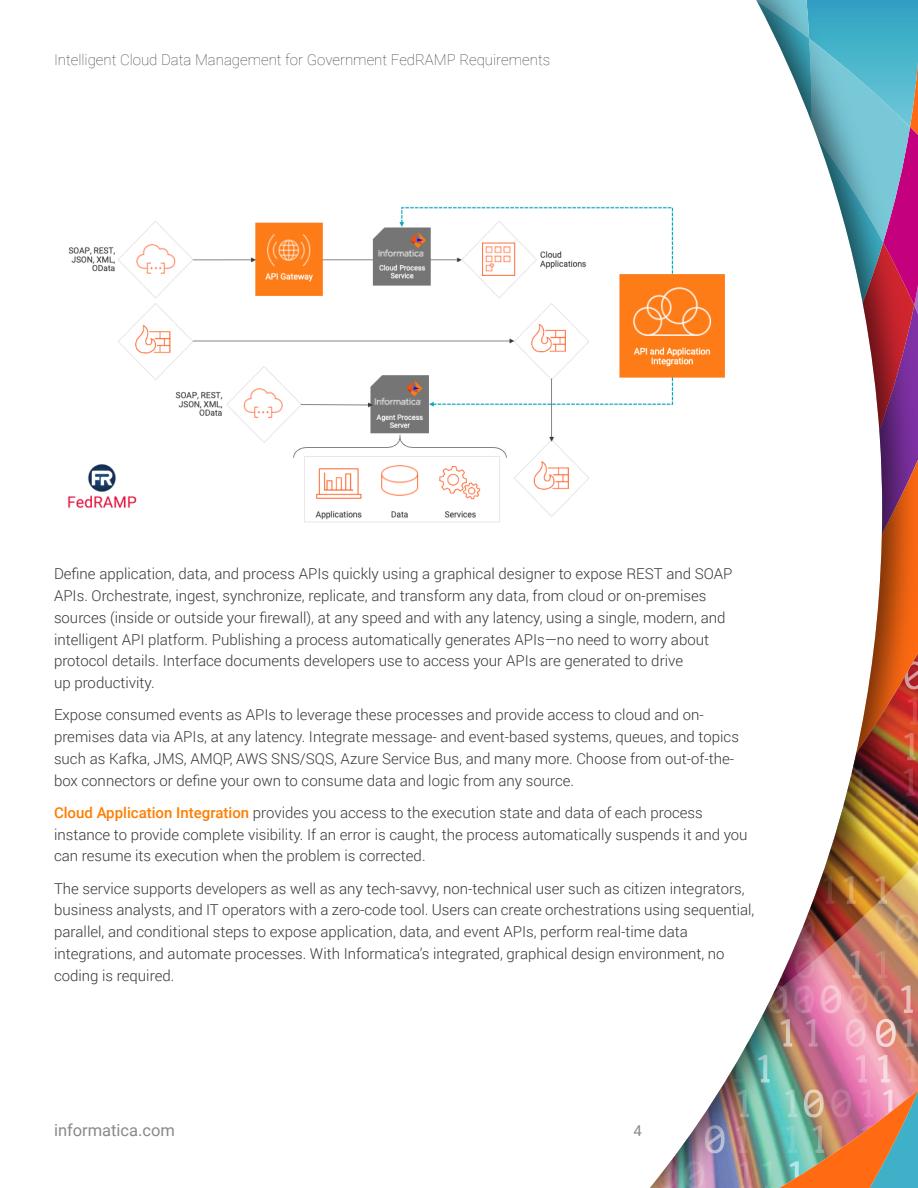
<style>
.page{position:relative;width:918px;height:1188px;background:#fff}
.page>*{position:absolute;margin:0;border:0;box-sizing:border-box;transform-origin:0 0}
.t1{font:16.5px "Roboto";color:#878a8c}
.t2{font:300 15px/21.8px "Roboto";color:#373737}
.t3{font:100 15px "Roboto";color:#373737}
.t4{font:15px "Roboto";color:#878a8c}
.s1{font-weight:500;color:#ff7d00}
</style>
<div class="page">
<img style="left:879px;top:0;width:39px;height:1188px">
<img style="left:650px;top:0;width:229px;height:1188px">
<img style="left:68px;top:194px;width:671px;height:340px">
<p class="t3" style="left:54px;top:49px;width:498px">Intelligent Cloud Data Management for Government FedRAMP Requirements</p>
<p class="t2" style="left:54px;top:563px;width:680px">Define application, data, and process APIs quickly using a graphical designer to expose REST and SOAP APIs. Orchestrate, ingest, synchronize, replicate, and transform any data, from cloud or on-premises sources (inside or outside your firewall), at any speed and with any latency, using a single, modern, and intelligent API platform. Publishing a process automatically generates APIs—no need to worry about protocol details. Interface documents developers use to access your APIs are generated to drive<br>up productivity.</p>
<p class="t2" style="left:54px;top:704px;width:686px">Expose consumed events as APIs to leverage these processes and provide access to cloud and on&shy;premises data via APIs, at any latency. Integrate message- and event-based systems, queues, and topics such as Kafka, JMS, AMQP, AWS SNS/SQS, Azure Service Bus, and many more. Choose from out-of-the&shy;box connectors or define your own to consume data and logic from any source.</p>
<p class="t2" style="left:54px;top:801px;width:695px"><span class="s1">Cloud Application Integration</span> provides you access to the execution state and data of each process instance to provide complete visibility. If an error is caught, the process automatically suspends it and you can resume its execution when the problem is corrected.</p>
<p class="t2" style="left:54px;top:877px;width:702px">The service supports developers as well as any tech-savvy, non-technical user such as citizen integrators, business analysts, and IT operators with a zero-code tool. Users can create orchestrations using sequential, parallel, and conditional steps to expose application, data, and event APIs, perform real-time data integrations, and automate processes. With Informatica’s integrated, graphical design environment, no coding is required.</p>
<p class="t1" style="left:54px;top:1118px;width:123px">informatica.com</p>
<p class="t4" style="left:634px;top:1120px;width:10px">4</p>
</div>
